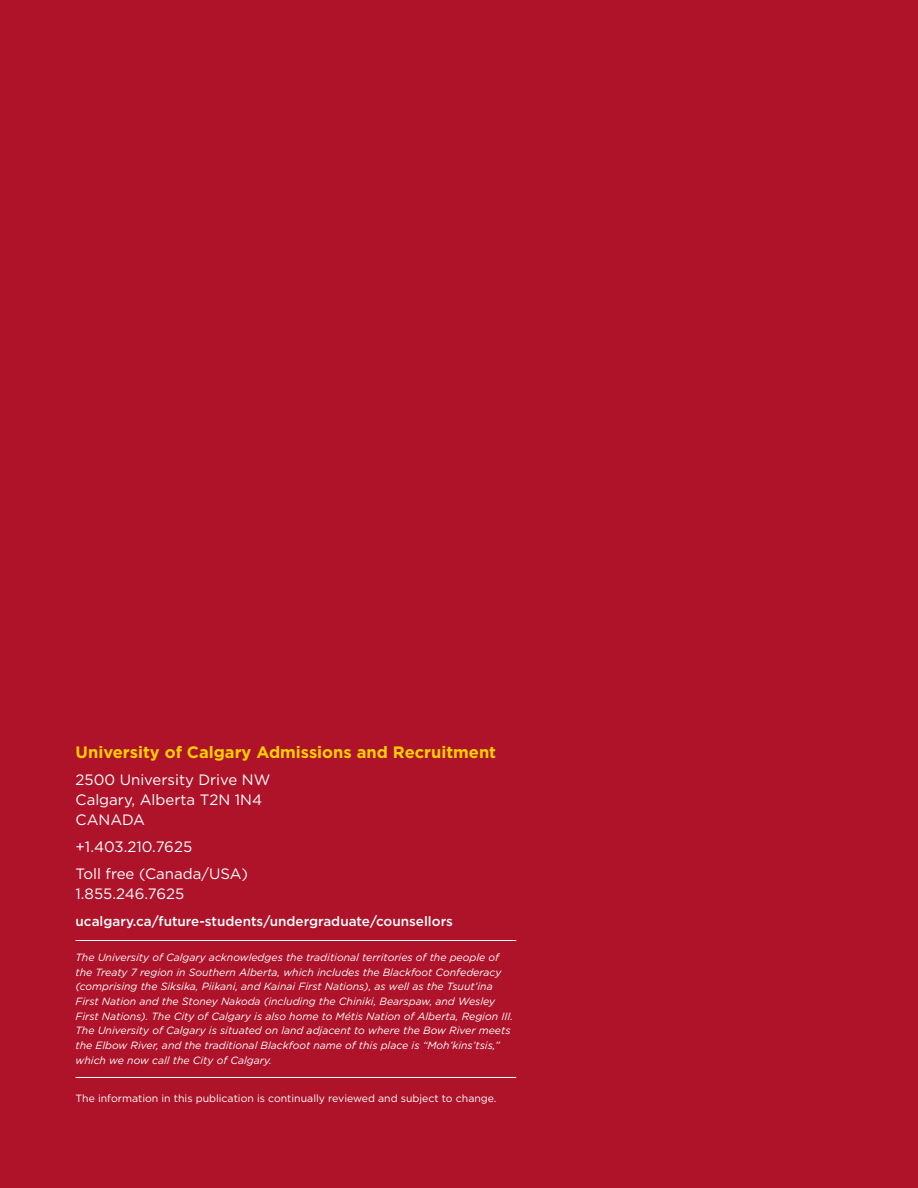
<style>
.page{position:relative;width:918px;height:1188px;background:#ae132a}
.page>*{position:absolute;margin:0;border:0;box-sizing:border-box;transform-origin:0 0}
.t1{font:700 16.5px "Gotham";color:#ffcf01}
.t2{font:15px/20.1px "Gotham";color:#fff}
.t3{font:500 13.5px "Gotham";color:#fff}
.t4{font:italic 10.5px/14.7px "Gotham";color:#fff}
.t5{font:10.5px "Gotham";color:#fff}
</style>
<div class="page">
<hr style="left:76px;top:940px;width:440px;height:1px;background:#fff">
<hr style="left:76px;top:1077px;width:440px;height:1px;background:#fff">
<h1 class="t1" style="left:76px;top:742px;width:422px">University of Calgary Admissions and Recruitment</h1>
<h2 class="t2" style="left:76px;top:770px;width:196px">2500 University Drive NW<br>Calgary, Alberta T2N 1N4<br>CANADA</h2>
<h2 class="t2" style="left:76px;top:833px;width:174px;line-height:26.8px">+1.403.210.7625<br>Toll free (Canada/USA)</h2>
<h2 class="t2" style="left:76px;top:884px;width:110px">1.855.246.7625</h2>
<p class="t3" style="left:76px;top:913px;width:379px">ucalgary.ca/future-students/undergraduate/counsellors</p>
<p class="t4" style="left:76px;top:950px;width:439px">The University of Calgary acknowledges the traditional territories of the people of the Treaty 7 region in Southern Alberta, which includes the Blackfoot Confederacy (comprising the Siksika, Piikani, and Kainai First Nations), as well as the Tsuut’ina First Nation and the Stoney Nakoda (including the Chiniki, Bearspaw, and Wesley First Nations). The City of Calgary is also home to Métis Nation of Alberta, Region III.<br>The University of Calgary is situated on land adjacent to where the Bow River meets the Elbow River, and the traditional Blackfoot name of this place is “Moh’kins’tsis,” which we now call the City of Calgary.</p>
<p class="t5" style="left:76px;top:1092px;width:422px">The information in this publication is continually reviewed and subject to change.</p>
</div>
